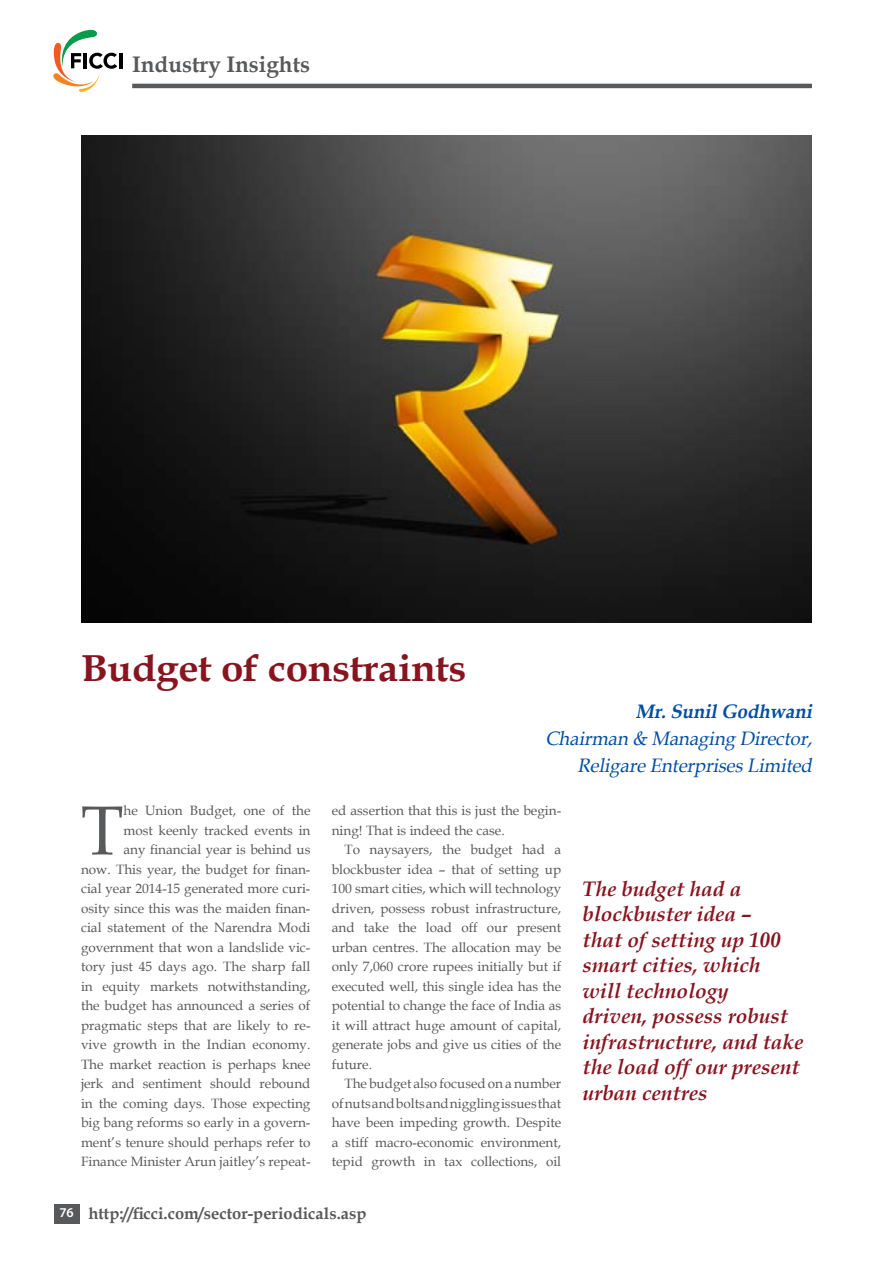
<style>
.page{position:relative;width:893px;height:1263px;background:#fff}
.page>*{position:absolute;margin:0;border:0;box-sizing:border-box;transform-origin:0 0}
.t1{font:69.3px "Book Antiqua";color:#58595b}
.t2{font:700 37.5px "Book Antiqua";letter-spacing:-.01em;color:#88141f;scale:1.08 1}
.t3{font:700 22.5px "Book Antiqua";color:#58595b}
.t4{font:italic 700 21px/25.5px "Book Antiqua";color:#88141f}
.t5{font:italic 19.5px/27px "Book Antiqua";color:#034ea2;text-align:right;scale:.95 1}
.t6{font:italic 700 19.5px "Book Antiqua";color:#034ea2;scale:.95 1}
.t7{font:700 16.5px "Book Antiqua";color:#58595b}
.t8{font:13.5px/19.5px "Book Antiqua";color:#58595b;text-align:justify}
.s1{font-family:"Myriad Pro";font-weight:600;font-size:13.5px;color:#fff}
</style>
<div class="page">
<div style="left:54px;top:1204px;width:26px;height:20px;background:#58595b"></div>
<svg style="left:53px;top:30px;width:64px;height:62px"></svg>
<hr style="left:119px;top:53px;width:3px;height:15px;background:#000">
<hr style="left:132px;top:84px;width:680px;height:4px;background:#58595b">
<img style="left:81px;top:135px;width:731px;height:488px">
<h3 class="t3" style="left:132px;top:49px;width:180px">Industry Insights</h3>
<h2 class="t2" style="left:81px;top:643px;width:359px">Budget of constraints</h2>
<h3 class="t6" style="left:635px;top:698px;width:192px">Mr.SunilGodhwani</h3>
<h3 class="t5" style="left:545px;top:724px;width:287px">Chairman &amp; Managing Director,<br>Religare EnterprisesLimited</h3>
<p class="t8" style="left:81px;top:801px;width:231px;text-align:right">he Union Budget, one of the<br>most keenly tracked events in<br>any financial year is behind us<br>now. This year, the budget for finan&shy;cial year 2014-15 generated more curi&shy;osity since this was the maiden finan&shy;cial statement of the Narendra Modi government that won a landslide vic&shy;tory just 45 days ago. The sharp fall in equity markets notwithstanding, the budget has announced a series of pragmatic steps that are likely to re&shy;vive growth in the Indian economy.<br>The market reaction is perhaps knee jerk and sentiment should rebound in the coming days. Those expecting big bang reforms so early in a govern&shy;ment’s tenure should perhaps refer to Finance Minister Arun jaitley’s repeat-</p>
<p class="t8" style="left:332px;top:801px;width:231px">ed assertion that this is just the begin&shy;ning! That is indeed the case.</p>
<h1 class="t1" style="left:81px;top:783px;width:44px">T</h1>
<p class="t8" style="left:332px;top:840px;width:231px;text-indent:13px">To naysayers, the budget had a blockbuster idea – that of setting up 100 smart cities, which will technology driven, possess robust infrastructure, and take the load off our present urban centres. The allocation may be only 7,060 crore rupees initially but if executed well, this single idea has the potential to change the face of India as it will attract huge amount of capital, generate jobs and give us cities of the future.</p>
<p class="t8" style="left:332px;top:1073px;width:231px;text-indent:13px">The budget also focused on a number of nuts and bolts and niggling issues that have been impeding growth. Despite a stiff macro-economic environment, tepid growth in tax collections, oil</p>
<p class="t7" style="left:59px;top:1202px;width:309px"><span class="s1">76</span> http://ficci.com/sector-periodicals.asp</p>
<h3 class="t4" style="left:582px;top:876px;width:223px">The budget had a blockbuster idea –<br>that of setting up 100 smart cities, which will technology<br>driven, possess robust infrastructure, and take the load off our present urban centres</h3>
</div>
